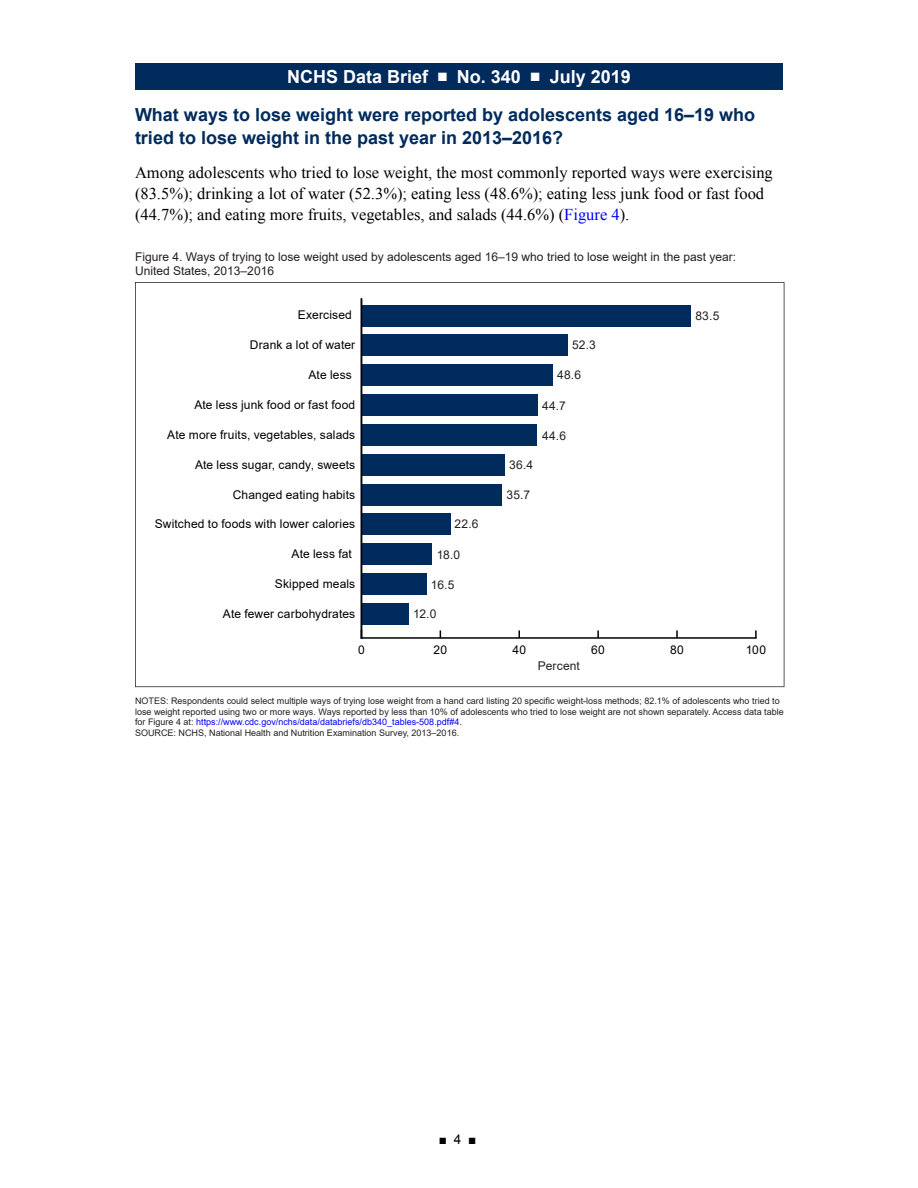
<style>
.page{position:relative;width:918px;height:1188px;background:#fff}
.page>*{position:absolute;margin:0;border:0;box-sizing:border-box;transform-origin:0 0}
.t1{font:700 18px/22.5px "Arial";color:#002b5c}
.t2{font:700 18px "Arial";color:#fff}
.t3{font:16.5px/21px "Times New Roman";color:#000}
.t4{font:13.5px "Arial";color:#000}
.t5{font:12px "Arial";letter-spacing:.01em;color:#000}
.t6{font:12px/13.5px "Arial";color:#231f20}
.t7{font:9px/10.5px "Arial";color:#231f20}
.s1{color:#00f}
</style>
<div class="page">
<div style="left:135px;top:63px;width:648px;height:27px;background:#002b5c"></div>
<svg style="left:135px;top:282px;width:649px;height:405px"></svg>
<hr style="left:361px;top:637px;width:395px;height:2px;background:#000">
<svg style="left:518px;top:630px;width:2px;height:8px"></svg>
<svg style="left:597px;top:630px;width:2px;height:8px"></svg>
<svg style="left:676px;top:630px;width:2px;height:8px"></svg>
<svg style="left:755px;top:630px;width:2px;height:8px"></svg>
<div style="left:361px;top:305px;width:330px;height:21px;background:#002b5c"></div>
<div style="left:361px;top:335px;width:207px;height:21px;background:#002b5c"></div>
<div style="left:361px;top:365px;width:192px;height:21px;background:#002b5c"></div>
<div style="left:361px;top:394px;width:177px;height:22px;background:#002b5c"></div>
<div style="left:361px;top:424px;width:176px;height:22px;background:#002b5c"></div>
<div style="left:361px;top:454px;width:144px;height:22px;background:#002b5c"></div>
<div style="left:361px;top:484px;width:141px;height:21px;background:#002b5c"></div>
<div style="left:361px;top:514px;width:90px;height:21px;background:#002b5c"></div>
<div style="left:361px;top:544px;width:71px;height:21px;background:#002b5c"></div>
<div style="left:361px;top:573px;width:66px;height:22px;background:#002b5c"></div>
<div style="left:361px;top:603px;width:48px;height:22px;background:#002b5c"></div>
<hr style="left:361px;top:299px;width:1px;height:339px;background:#000">
<h1 class="t2" style="left:287px;top:65px;width:345px">NCHS Data Brief ■ No. 340 ■ July 2019</h1>
<h2 class="t1" style="left:135px;top:104px;width:622px">What ways to lose weight were reported by adolescents aged 16–19 who tried to lose weight in the past year in 2013–2016?</h2>
<p class="t3" style="left:135px;top:162px;width:639px">Among adolescents who tried to lose weight, the most commonly reported ways were exercising (83.5%); drinking a lot of water (52.3%); eating less (48.6%); eating less junk food or fast food (44.7%); and eating more fruits, vegetables, and salads (44.6%) (<span class="s1">Figure 4</span>).</p>
<p class="t6" style="left:135px;top:250px;width:603px">Figure 4. Ways of trying to lose weight used by adolescents aged 16–19 who tried to lose weight in the past year:<br>United States, 2013–2016</p>
<p class="t5" style="left:298px;top:307px;width:56px">Exercised</p>
<p class="t5" style="left:250px;top:337px;width:107px">Drank a lot of water</p>
<p class="t5" style="left:309px;top:367px;width:45px">Ate less</p>
<p class="t5" style="left:194px;top:397px;width:162px">Ate less junk food or fast food</p>
<p class="t5" style="left:167px;top:426px;width:190px">Ate more fruits, vegetables, salads</p>
<p class="t5" style="left:195px;top:456px;width:162px">Ate less sugar, candy, sweets</p>
<p class="t5" style="left:233px;top:486px;width:124px">Changed eating habits</p>
<p class="t5" style="left:155px;top:516px;width:202px">Switched to foods with lower calories</p>
<p class="t5" style="left:292px;top:546px;width:62px">Ate less fat</p>
<p class="t5" style="left:275px;top:576px;width:82px">Skipped meals</p>
<p class="t5" style="left:223px;top:605px;width:134px">Ate fewer carbohydrates</p>
<p class="t6" style="left:455px;top:517px;width:25px">22.6</p>
<p class="t6" style="left:437px;top:548px;width:25px">18.0</p>
<p class="t6" style="left:431px;top:578px;width:25px">16.5</p>
<p class="t6" style="left:413px;top:607px;width:25px">12.0</p>
<p class="t6" style="left:509px;top:457px;width:26px">36.4</p>
<p class="t6" style="left:506px;top:488px;width:25px">35.7</p>
<p class="t6" style="left:572px;top:338px;width:25px">52.3</p>
<p class="t6" style="left:557px;top:368px;width:25px">48.6</p>
<p class="t6" style="left:542px;top:399px;width:25px">44.7</p>
<p class="t6" style="left:542px;top:429px;width:25px">44.6</p>
<p class="t6" style="left:695px;top:309px;width:26px">83.5</p>
<p class="t5" style="left:358px;top:642px;width:8px">0</p>
<p class="t5" style="left:434px;top:642px;width:15px">20</p>
<p class="t5" style="left:512px;top:642px;width:15px">40</p>
<p class="t5" style="left:591px;top:642px;width:15px">60</p>
<p class="t5" style="left:670px;top:642px;width:15px">80</p>
<p class="t5" style="left:746px;top:642px;width:22px">100</p>
<p class="t6" style="left:538px;top:659px;width:44px">Percent</p>
<p class="t7" style="left:135px;top:696px;width:650px">NOTES: Respondents could select multiple ways of trying lose weight from a hand card listing 20 specific weight-loss methods; 82.1% of adolescents who tried to lose weight reported using two or more ways. Ways reported by less than 10% of adolescents who tried to lose weight are not shown separately. Access data table for Figure 4 at: <span class="s1">https://www.cdc.gov/nchs/data/databriefs/db340_tables-508.pdf#4</span>.<br>SOURCE: NCHS, National Health and Nutrition Examination Survey, 2013–2016.</p>
<h3 class="t4" style="left:439px;top:1130px;width:39px">■ 4 ■</h3>
</div>
